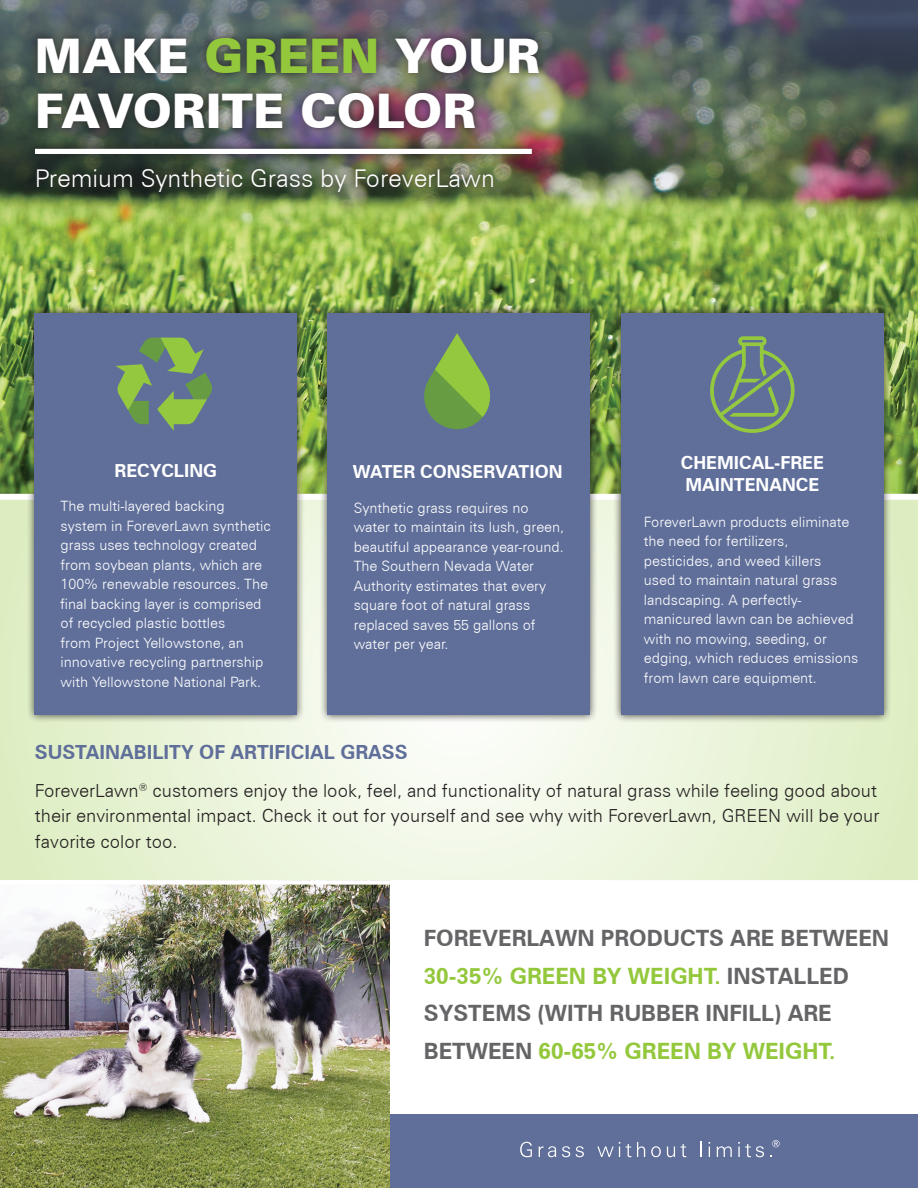
<style>
.page{position:relative;width:918px;height:1188px;background:#fff}
.page>*{position:absolute;margin:0;border:0;box-sizing:border-box;transform-origin:0 0}
.t1{font:900 47.7px/55.5px "Zurich BT";color:#fff}
.t2{font:300 24.45px "Zurich BT";color:#fff}
.t3{font:700 22.5px/37.5px "Zurich BT";color:#656568}
.t4{font:700 19.5px "Zurich BT";color:#606f9a}
.t5{font:300 18px/25.5px "Zurich BT";color:#231f20}
.t6{font:700 18px/22.5px "Zurich BT";color:#fff}
.t7{font:300 14.25px/19.5px "Zurich BT";color:#fff}
.s1{color:#94c83c}
</style>
<div class="page">
<div style="left:390px;top:1115px;width:528px;height:73px;background:#606f9a"></div>
<img style="left:0;top:242px;width:918px;height:252px">
<svg style="left:772px;top:1140px;width:8px;height:7px"></svg>
<svg style="left:520px;top:1142px;width:12px;height:15px"></svg>
<svg style="left:539px;top:1146px;width:17px;height:11px"></svg>
<svg style="left:562px;top:1146px;width:8px;height:11px"></svg>
<svg style="left:576px;top:1146px;width:8px;height:11px"></svg>
<svg style="left:597px;top:1142px;width:23px;height:15px"></svg>
<svg style="left:626px;top:1144px;width:5px;height:13px"></svg>
<svg style="left:637px;top:1142px;width:8px;height:15px"></svg>
<svg style="left:651px;top:1146px;width:10px;height:11px"></svg>
<svg style="left:667px;top:1144px;width:19px;height:13px"></svg>
<svg style="left:701px;top:1142px;width:1px;height:15px"></svg>
<svg style="left:709px;top:1142px;width:1px;height:15px"></svg>
<svg style="left:717px;top:1146px;width:15px;height:11px"></svg>
<svg style="left:738px;top:1142px;width:26px;height:15px"></svg>
<img style="left:0;top:0;width:918px;height:242px">
<div style="left:30px;top:30px;width:517px;height:107px;background:#231f20;opacity:.75"></div>
<svg style="left:0;top:500px;width:918px;height:380px;background:#eaf4d9"></svg>
<div style="left:27px;top:141px;width:513px;height:21px;background:#231f20;opacity:.75"></div>
<div style="left:35px;top:149px;width:497px;height:5px;background:#fff"></div>
<svg style="left:29px;top:162px;width:472px;height:38px;background:#47563a"></svg>
<div style="left:26px;top:305px;width:279px;height:418px;background:#231f20;opacity:.82"></div>
<div style="left:34px;top:313px;width:263px;height:402px;background:#606f9a"></div>
<div style="left:320px;top:305px;width:278px;height:418px;background:#231f20;opacity:.82"></div>
<div style="left:328px;top:313px;width:262px;height:402px;background:#606f9a"></div>
<div style="left:613px;top:305px;width:279px;height:418px;background:#231f20;opacity:.82"></div>
<div style="left:621px;top:313px;width:263px;height:402px;background:#606f9a"></div>
<svg style="left:116px;top:338px;width:96px;height:93px"></svg>
<svg style="left:424px;top:333px;width:66px;height:96px"></svg>
<svg style="left:710px;top:336px;width:85px;height:97px"></svg>
<img style="left:0;top:885px;width:390px;height:303px">
<p class="t1" style="left:35px;top:28px;width:507px">MAKE <span class="s1">GREEN</span> YOUR<br>FAVORITE COLOR</p>
<p class="t2" style="left:35px;top:164px;width:461px">Premium Synthetic Grass by ForeverLawn</p>
<p class="t6" style="left:115px;top:459px;width:104px">RECYCLING</p>
<p class="t6" style="left:353px;top:461px;width:211px">WATER CONSERVATION</p>
<p class="t6" style="left:681px;top:451px;width:144px">CHEMICAL-FREE<br>MAINTENANCE</p>
<p class="t7" style="left:354px;top:498px;width:212px">Synthetic grass requires no water to maintain its lush, green, beautiful appearance year-round.<br>The Southern Nevada Water<br>Authority estimates that every square foot of natural grass replaced saves 55 gallons of water per year.</p>
<p class="t7" style="left:61px;top:496px;width:212px">The multi-layered backing system in ForeverLawn synthetic grass uses technology created from soybean plants, which are<br>100% renewable resources. The final backing layer is comprised of recycled plastic bottles<br>from Project Yellowstone, an innovative recycling partnership with Yellowstone National Park.</p>
<p class="t7" style="left:644px;top:512px;width:216px">ForeverLawn products eliminate the need for fertilizers, pesticides, and weed killers<br>used to maintain natural grass landscaping. A perfectly&shy;manicured lawn can be achieved with no mowing, seeding, or edging, which reduces emissions from lawn care equipment.</p>
<p class="t4" style="left:35px;top:740px;width:374px">SUSTAINABILITY OF ARTIFICIAL GRASS</p>
<p class="t5" style="left:35px;top:777px;width:846px">ForeverLawn<sup>®</sup> customers enjoy the look, feel, and functionality of natural grass while feeling good about their environmental impact. Check it out for yourself and see why with ForeverLawn, GREEN will be your favorite color too.</p>
<p class="t3" style="left:424px;top:920px;width:467px">FOREVERLAWN PRODUCTS ARE BETWEEN <span class="s1">30-35% GREEN BY WEIGHT.</span> INSTALLED SYSTEMS (WITH RUBBER INFILL) ARE BETWEEN <span class="s1">60-65% GREEN BY WEIGHT.</span></p>
</div>
